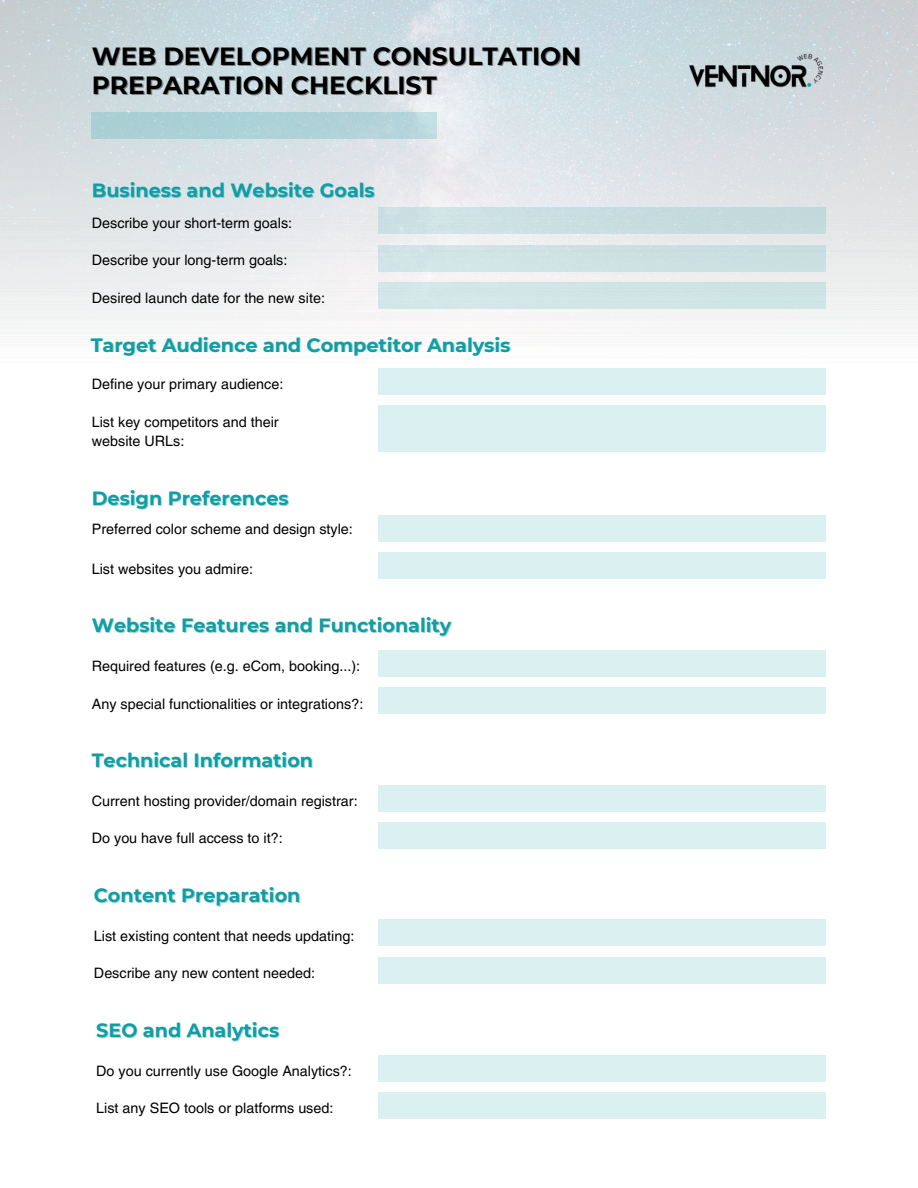
<style>
.page{position:relative;width:918px;height:1188px;background:#fff}
.page>*{position:absolute;margin:0;border:0;box-sizing:border-box;transform-origin:0 0}
.t1{font:700 24.9px/29.2px "Montserrat";color:#000}
.t2{font:700 19.2px "Montserrat";color:#119da4}
.t3{font:14.4px/19.8px "Helvetica LT Pro";color:#000}
</style>
<div class="page">
<img style="left:0;top:0;width:918px;height:334px">
<img style="left:687px;top:50px;width:139px;height:43px">
<div style="left:379px;top:207px;width:447px;height:27px;background:#c7dde2"></div>
<div style="left:379px;top:245px;width:447px;height:27px;background:#cde1e3"></div>
<div style="left:379px;top:282px;width:447px;height:27px;background:#d1e5e6"></div>
<div style="left:379px;top:368px;width:447px;height:27px;background:#dbf0f1"></div>
<div style="left:379px;top:406px;width:447px;height:46px;background:#dbf0f1"></div>
<div style="left:379px;top:515px;width:447px;height:27px;background:#dbf0f1"></div>
<div style="left:379px;top:552px;width:447px;height:27px;background:#dbf0f1"></div>
<div style="left:379px;top:650px;width:447px;height:27px;background:#dbf0f1"></div>
<div style="left:379px;top:687px;width:447px;height:27px;background:#dbf0f1"></div>
<div style="left:379px;top:785px;width:447px;height:27px;background:#dbf0f1"></div>
<div style="left:379px;top:822px;width:447px;height:27px;background:#dbf0f1"></div>
<div style="left:379px;top:919px;width:447px;height:27px;background:#dbf0f1"></div>
<div style="left:379px;top:957px;width:447px;height:27px;background:#dbf0f1"></div>
<div style="left:379px;top:1055px;width:447px;height:27px;background:#dbf0f1"></div>
<div style="left:379px;top:1092px;width:447px;height:27px;background:#dbf0f1"></div>
<div style="left:92px;top:112px;width:345px;height:27px;background:linear-gradient(to right,#a6ced3,#b6d6dc)"></div>
<h1 class="t1" style="left:92px;top:41px;width:491px">WEB DEVELOPMENT CONSULTATION<br>PREPARATION CHECKLIST</h1>
<h2 class="t2" style="left:92px;top:179px;width:284px">Business and Website Goals</h2>
<p class="t3" style="left:92px;top:214px;width:202px">Describe your short-term goals:</p>
<p class="t3" style="left:92px;top:252px;width:197px">Describe your long-term goals:</p>
<p class="t3" style="left:92px;top:290px;width:235px">Desired launch date for the new site:</p>
<h2 class="t2" style="left:91px;top:333px;width:421px">Target Audience and Competitor Analysis</h2>
<p class="t3" style="left:92px;top:376px;width:193px">Define your primary audience:</p>
<p class="t3" style="left:92px;top:413px;width:188px">List key competitors and their website URLs:</p>
<h2 class="t2" style="left:92px;top:487px;width:198px">Design Preferences</h2>
<p class="t3" style="left:92px;top:521px;width:263px">Preferred color scheme and design style:</p>
<p class="t3" style="left:92px;top:560px;width:163px">List websites you admire:</p>
<h2 class="t2" style="left:92px;top:614px;width:361px">Website Features and Functionality</h2>
<p class="t3" style="left:92px;top:657px;width:270px">Required features (e.g. eCom, booking...):</p>
<p class="t3" style="left:92px;top:695px;width:273px">Any special functionalities or integrations?:</p>
<h2 class="t2" style="left:92px;top:749px;width:223px">Technical Information</h2>
<p class="t3" style="left:92px;top:792px;width:267px">Current hosting provider/domain registrar:</p>
<p class="t3" style="left:92px;top:830px;width:192px">Do you have full access to it?:</p>
<h2 class="t2" style="left:94px;top:884px;width:208px">Content Preparation</h2>
<p class="t3" style="left:94px;top:927px;width:262px">List existing content that needs updating:</p>
<p class="t3" style="left:94px;top:965px;width:223px">Describe any new content needed:</p>
<h2 class="t2" style="left:96px;top:1019px;width:184px">SEO and Analytics</h2>
<p class="t3" style="left:96px;top:1062px;width:257px">Do you currently use Google Analytics?:</p>
<p class="t3" style="left:96px;top:1100px;width:239px">List any SEO tools or platforms used:</p>
</div>
